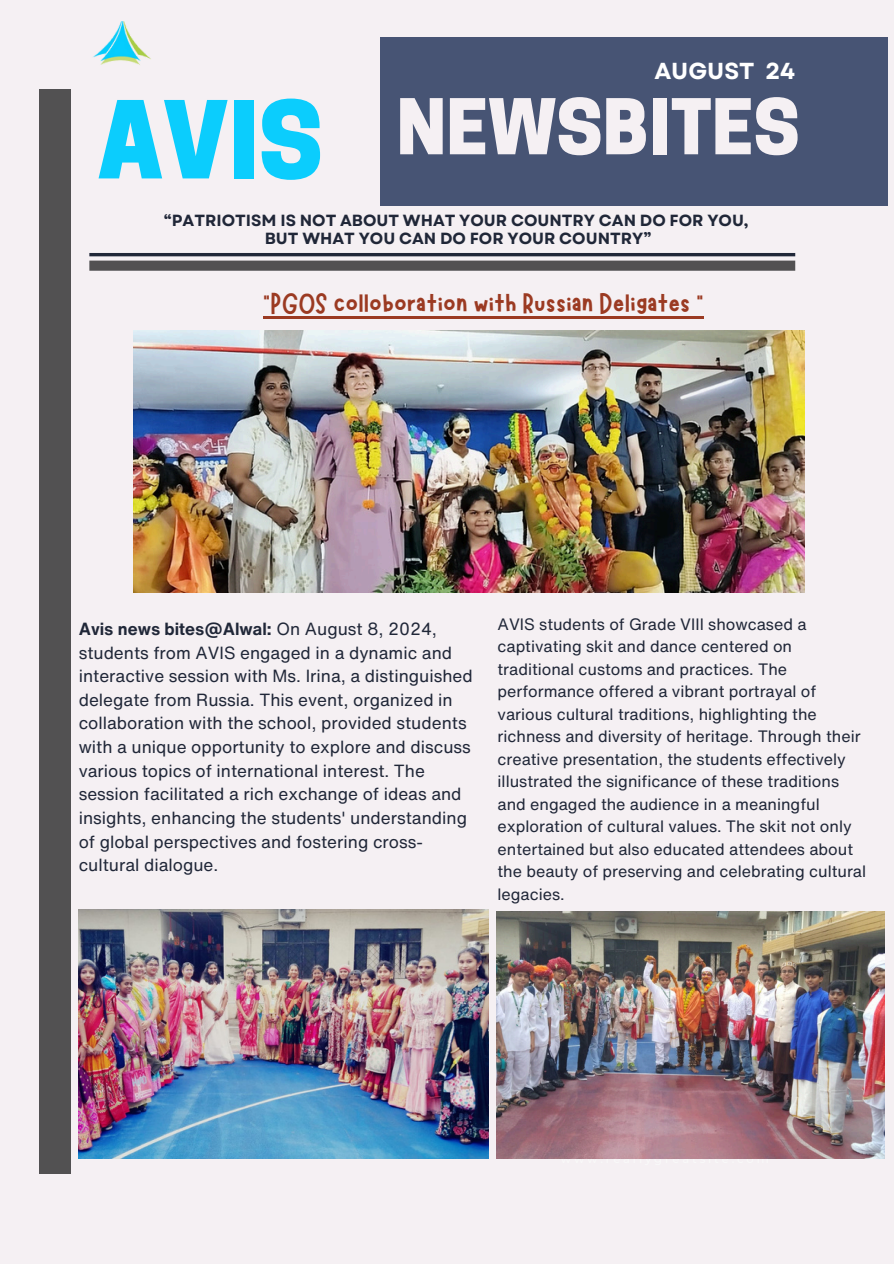
<style>
.page{position:relative;width:894px;height:1264px;background:#fff}
.page>*{position:absolute;margin:0;border:0;box-sizing:border-box;transform-origin:0 0}
.t1{font:800 100.5px "Cooper Hewitt";color:#0bcdfd}
.t2{font:800 72px "Cooper Hewitt";color:#f5f0f3}
.t3{font:30px "Marykate";color:#9b3a22}
.t4{font:700 23.1px "Garet";color:#fff}
.t5{font:17.1px/23.7px "Helvetica Now Text";color:#202738}
.t6{font:700 16.2px/17.4px "Garet";color:#202738;text-align:center}
.t7{font:16.05px/22.5px "Helvetica Now Text";color:#202738}
.s1{font-weight:700}
</style>
<div class="page">
<div style="left:0;top:0;width:893px;height:1263px;background:#f5f0f3"></div>
<hr style="left:89px;top:253px;width:706px;height:3px;background:#202738">
<div style="left:89px;top:260px;width:706px;height:11px;background:#525152"></div>
<div style="left:40px;top:89px;width:31px;height:1084px;background:#525152"></div>
<div style="left:379px;top:37px;width:507px;height:169px;background:#475474"></div>
<img style="left:133px;top:330px;width:671px;height:262px">
<hr style="left:263px;top:316px;width:440px;height:2px;background:#9b3a22">
<img style="left:79px;top:909px;width:409px;height:249px">
<img style="left:496px;top:911px;width:388px;height:247px">
<img style="left:93px;top:22px;width:58px;height:43px">
<h3 class="t4" style="left:654px;top:54px;width:142px">AUGUST 24</h3>
<h4 class="t1" style="left:98px;top:103px;width:227px">AVIS</h4>
<h2 class="t2" style="left:396px;top:100px;width:404px">NEWSBITES</h2>
<h5 class="t6" style="left:164px;top:212px;width:586px">“PATRIOTISM IS NOT ABOUT WHAT YOUR COUNTRY CAN DO FOR YOU,<br>BUT WHAT YOU CAN DO FOR YOUR COUNTRY”</h5>
<h1 class="t3" style="left:263px;top:284px;width:439px">“PGOS colloboration with Russian Deligates “</h1>
<p class="t5" style="left:79px;top:616px;width:395px"><span class="s1">Avis news bites@Alwal:</span> On August 8, 2024, students from AVIS engaged in a dynamic and interactive session with Ms. Irina, a distinguished delegate from Russia. This event, organized in collaboration with the school, provided students with a unique opportunity to explore and discuss various topics of international interest. The session facilitated a rich exchange of ideas and insights, enhancing the students' understanding of global perspectives and fostering cross&shy;cultural dialogue.</p>
<p class="t7" style="left:497px;top:612px;width:370px">AVIS students of Grade VIII showcased a captivating skit and dance centered on traditional customs and practices. The performance offered a vibrant portrayal of various cultural traditions, highlighting the richness and diversity of heritage. Through their creative presentation, the students effectively illustrated the significance of these traditions and engaged the audience in a meaningful exploration of cultural values. The skit not only entertained but also educated attendees about the beauty of preserving and celebrating cultural legacies.</p>
</div>
